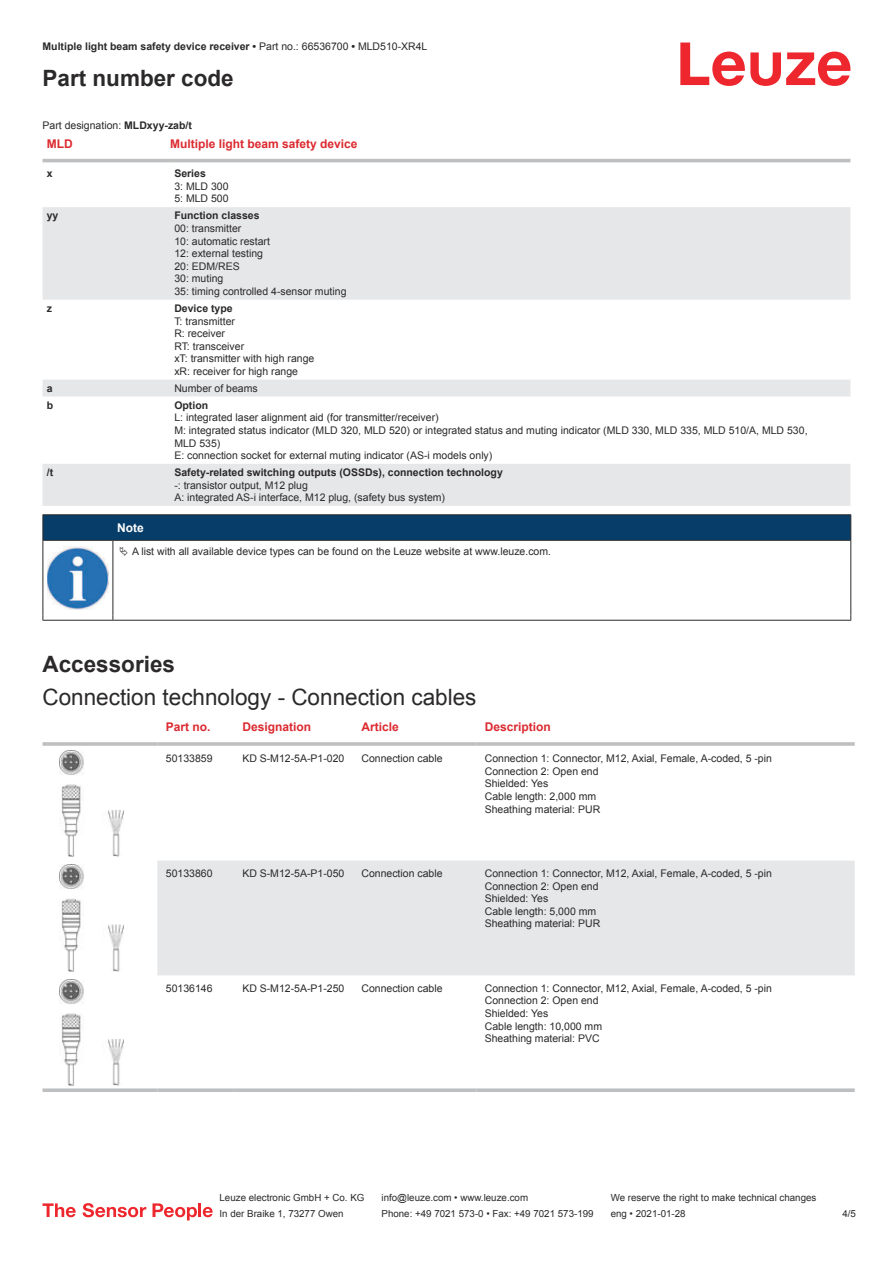
<style>
.page{position:relative;width:893px;height:1263px;background:#fff}
.page>*{position:absolute;margin:0;border:0;box-sizing:border-box;transform-origin:0 0}
.t1{font:22.5px "Arial";color:#2b292a}
.t2{font:700 22.5px "Arial";color:#2b292a}
.t3{font:700 12px "Arial";color:#db2a30}
.t4{font:700 12px "Arial";color:#fff}
.t5{font:10.5px/12.6px "Arial";color:#2b292a}
.t6{font:700 10.5px "Arial";color:#2b292a}
.t7{font:9.75px "Arial";color:#2b292a}
.s1{font-weight:400}
.s2{font-weight:700}
</style>
<div class="page">
<svg style="left:680px;top:43px;width:170px;height:43px"></svg>
<div style="left:43px;top:158px;width:807px;height:5px;background:#ebeced"></div>
<svg style="left:43px;top:207px;width:807px;height:299px;fill:#eaebed"></svg>
<hr style="left:43px;top:159px;width:127px;height:3px;background:#bdbfc1">
<hr style="left:170px;top:159px;width:680px;height:3px;background:#bdbfc1">
<div style="left:157px;top:860px;width:698px;height:115px;background:#e6e7e9"></div>
<hr style="left:43px;top:742px;width:114px;height:4px;background:#bdbfc1">
<hr style="left:157px;top:742px;width:77px;height:4px;background:#c9cbcc">
<hr style="left:234px;top:742px;width:119px;height:4px;background:#c4c6c7">
<hr style="left:353px;top:742px;width:123px;height:4px;background:#bdbfc1">
<hr style="left:476px;top:742px;width:379px;height:4px;background:#c9cbcc">
<svg style="left:43px;top:1088px;width:114px;height:4px"></svg>
<svg style="left:157px;top:1088px;width:77px;height:4px"></svg>
<svg style="left:234px;top:1088px;width:119px;height:4px"></svg>
<svg style="left:353px;top:1088px;width:123px;height:4px"></svg>
<svg style="left:476px;top:1088px;width:379px;height:4px;background:#c4c6c7"></svg>
<img style="left:59px;top:750px;width:65px;height:106px">
<img style="left:59px;top:865px;width:65px;height:106px">
<img style="left:59px;top:980px;width:65px;height:106px">
<svg style="left:43px;top:1203px;width:33px;height:14px"></svg>
<svg style="left:83px;top:1203px;width:63px;height:14px"></svg>
<svg style="left:153px;top:1203px;width:44px;height:17px"></svg>
<hr style="left:198px;top:1203px;width:3px;height:14px;background:#ed272d">
<svg style="left:203px;top:1207px;width:10px;height:10px"></svg>
<svg style="left:44px;top:541px;width:806px;height:79px"></svg>
<hr style="left:43px;top:514px;width:70px;height:1px;background:#2b292a">
<hr style="left:43px;top:540px;width:70px;height:1px;background:#2b292a">
<hr style="left:113px;top:514px;width:738px;height:1px;background:#2b292a">
<svg style="left:43px;top:515px;width:808px;height:25px;background:#063c67"></svg>
<hr style="left:113px;top:540px;width:738px;height:1px;background:#2b292a">
<hr style="left:43px;top:541px;width:1px;height:75px;background:#2b292a">
<hr style="left:113px;top:541px;width:1px;height:75px;background:#2b292a">
<hr style="left:850px;top:541px;width:1px;height:75px;background:#2b292a">
<hr style="left:43px;top:620px;width:70px;height:1px;background:#2b292a">
<hr style="left:113px;top:620px;width:738px;height:1px;background:#2b292a">
<img style="left:47px;top:547px;width:61px;height:62px">
<div style="left:115px;top:541px;width:734px;height:20px;background:#fff"></div>
<p class="t6" style="left:43px;top:43px;width:386px">Multiple light beam safety device receiver • <span class="s1">Part no.: 66536700</span> • <span class="s1">MLD510-XR4L</span></p>
<h1 class="t2" style="left:43px;top:70px;width:193px">Part number code</h1>
<p class="t5" style="left:43px;top:120px;width:151px">Part designation: <span class="s2">MLDxyy-zab/t</span></p>
<p class="t3" style="left:47px;top:139px;width:27px">MLD</p>
<p class="t3" style="left:170px;top:139px;width:189px">Multiple light beam safety device</p>
<p class="t6" style="left:47px;top:170px;width:7px">x</p>
<p class="t6" style="left:174px;top:170px;width:33px">Series</p>
<p class="t5" style="left:174px;top:181px;width:56px">3: MLD 300<br>5: MLD 500</p>
<p class="t6" style="left:47px;top:212px;width:13px">yy</p>
<p class="t6" style="left:174px;top:212px;width:87px">Function classes</p>
<p class="t5" style="left:174px;top:223px;width:174px">00: transmitter<br>10: automatic restart<br>12: external testing<br>20: EDM/RES<br>30: muting<br>35: timing controlled 4-sensor muting</p>
<p class="t6" style="left:47px;top:304px;width:7px">z</p>
<p class="t6" style="left:174px;top:304px;width:60px">Device type</p>
<p class="t5" style="left:174px;top:315px;width:142px">T: transmitter<br>R: receiver<br>RT: transceiver<br>xT: transmitter with high range xR: receiver for high range</p>
<p class="t6" style="left:47px;top:384px;width:7px">a</p>
<p class="t5" style="left:174px;top:383px;width:85px">Number of beams</p>
<p class="t6" style="left:47px;top:401px;width:8px">b</p>
<p class="t6" style="left:174px;top:401px;width:35px">Option</p>
<p class="t5" style="left:174px;top:412px;width:635px">L: integrated laser alignment aid (for transmitter/receiver)<br>M: integrated status indicator (MLD 320, MLD 520) or integrated status and muting indicator (MLD 330, MLD 335, MLD 510/A, MLD 530, MLD 535)<br>E: connection socket for external muting indicator (AS-i models only)</p>
<p class="t6" style="left:47px;top:468px;width:8px">/t</p>
<p class="t6" style="left:174px;top:468px;width:330px">Safety-related switching outputs (OSSDs), connection technology</p>
<p class="t5" style="left:174px;top:480px;width:272px">-: transistor output, M12 plug<br>A: integrated AS-i interface, M12 plug, (safety bus system)</p>
<p class="t4" style="left:117px;top:523px;width:28px">Note</p>
<p class="t5" style="left:132px;top:546px;width:421px">A list with all available device types can be found on the Leuze website at www.leuze.com.</p>
<h1 class="t2" style="left:43px;top:655px;width:134px">Accessories</h1>
<h1 class="t1" style="left:43px;top:689px;width:435px">Connection technology - Connection cables</h1>
<p class="t3" style="left:166px;top:723px;width:46px">Part no.</p>
<p class="t3" style="left:242px;top:723px;width:70px">Designation</p>
<p class="t3" style="left:361px;top:723px;width:39px">Article</p>
<p class="t3" style="left:485px;top:723px;width:68px">Description</p>
<p class="t5" style="left:166px;top:753px;width:48px">50133859</p>
<p class="t5" style="left:242px;top:753px;width:104px">KD S-M12-5A-P1- 020</p>
<p class="t5" style="left:361px;top:753px;width:83px">Connection cable</p>
<p class="t5" style="left:485px;top:753px;width:289px">Connection 1: Connector, M12, Axial, Female, A-coded, 5 -pin<br>Connection 2: Open end<br>Shielded: Yes<br>Cable length: 2,000 mm<br>Sheathing material: PUR</p>
<p class="t5" style="left:166px;top:868px;width:48px">50133860</p>
<p class="t5" style="left:242px;top:868px;width:104px">KD S-M12-5A-P1- 050</p>
<p class="t5" style="left:361px;top:868px;width:83px">Connection cable</p>
<p class="t5" style="left:485px;top:868px;width:289px">Connection 1: Connector, M12, Axial, Female, A-coded, 5 -pin<br>Connection 2: Open end<br>Shielded: Yes<br>Cable length: 5,000 mm<br>Sheathing material: PUR</p>
<p class="t5" style="left:166px;top:983px;width:48px">50136146</p>
<p class="t5" style="left:242px;top:983px;width:104px">KD S-M12-5A-P1- 250</p>
<p class="t5" style="left:361px;top:983px;width:83px">Connection cable</p>
<p class="t5" style="left:485px;top:983px;width:289px">Connection 1: Connector, M12, Axial, Female, A-coded, 5 -pin<br>Connection 2: Open end<br>Shielded: Yes<br>Cable length: 10,000 mm<br>Sheathing material: PVC</p>
<p class="t7" style="left:220px;top:1194px;width:146px">Leuze electronic GmbH + Co. KG</p>
<p class="t7" style="left:381px;top:1194px;width:148px">info@leuze.com • www.leuze.com</p>
<p class="t7" style="left:611px;top:1194px;width:207px">We reserve the right to make technical changes</p>
<p class="t7" style="left:220px;top:1210px;width:126px">In der Braike 1, 73277 Owen</p>
<p class="t7" style="left:381px;top:1210px;width:214px">Phone: +49 7021 573-0 • Fax: +49 7021 573-199</p>
<p class="t7" style="left:611px;top:1210px;width:76px">eng • 2021-01-28</p>
<p class="t7" style="left:842px;top:1210px;width:15px">4 /5</p>
</div>
